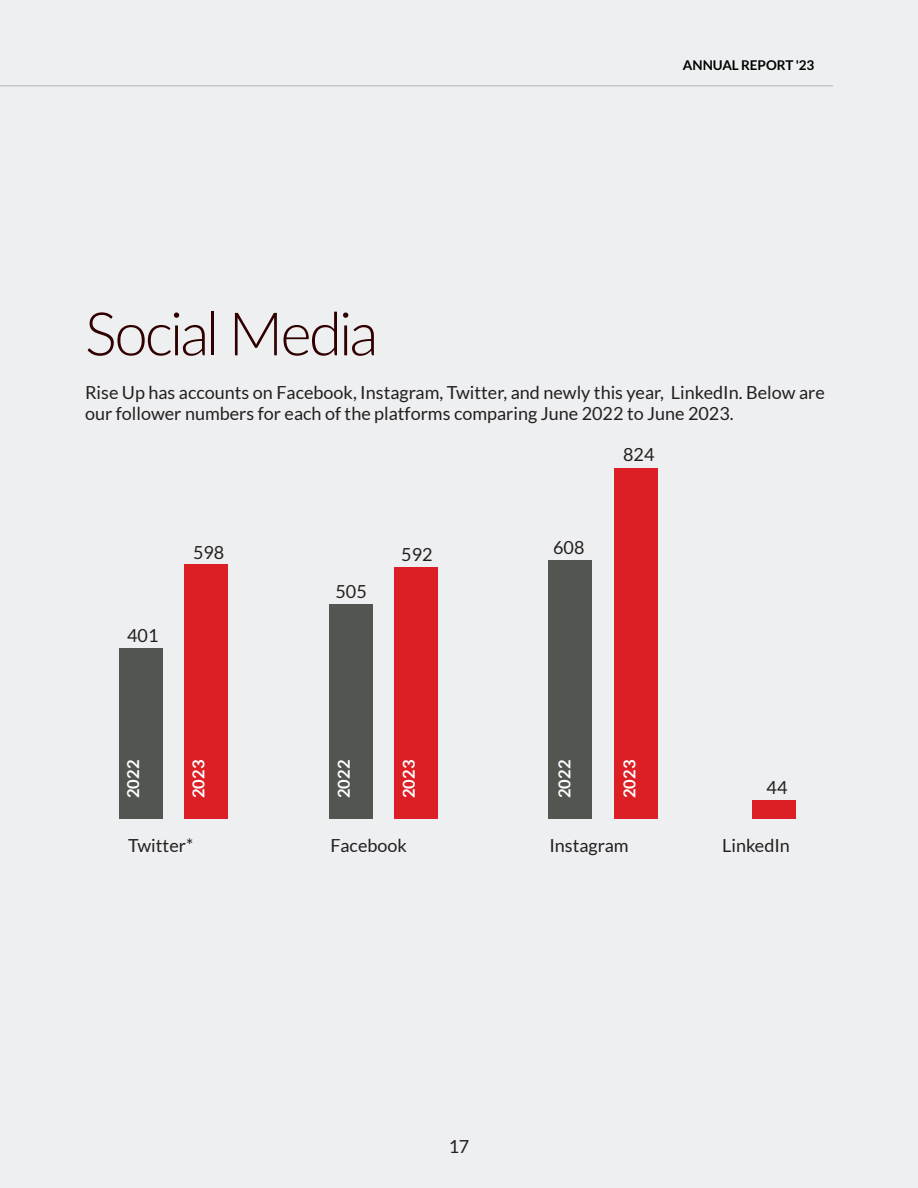
<style>
.page{position:relative;width:918px;height:1188px;background:#edeff0}
.page>*{position:absolute;margin:0;border:0;box-sizing:border-box;transform-origin:0 0}
.Title_7{font:300 60px "Lato";letter-spacing:-.05em;color:#300000}
.Sub_Title_1{font:18px/21px "Lato";color:#231f20}
.Body_Text_Center{font:18px "Lato";color:#231f20}
.Subheader_Text{font:700 16.5px "Lato";color:#fff}
.t1{font:700 13.5px "Lato";color:#000}
</style>
<div class="page">
<hr style="left:0;top:85px;width:833px;height:2px;background:#c7c8ca">
<div style="left:329px;top:604px;width:44px;height:215px;background:#515651"></div>
<div style="left:119px;top:648px;width:44px;height:171px;background:#515651"></div>
<div style="left:752px;top:800px;width:44px;height:19px;background:#db1f25"></div>
<div style="left:548px;top:560px;width:44px;height:259px;background:#515651"></div>
<div style="left:394px;top:567px;width:43px;height:252px;background:#db1f25"></div>
<div style="left:184px;top:565px;width:44px;height:254px;background:#db1f25"></div>
<div style="left:614px;top:469px;width:43px;height:350px;background:#db1f25"></div>
<p class="Title_7" style="left:85px;top:302px;width:294px">Social Media</p>
<p class="t1" style="left:683px;top:57px;width:133px">ANNUAL REPORT '23</p>
<p class="Sub_Title_1" style="left:85px;top:382px;width:741px">Rise Up has accounts on Facebook, Instagram, Twitter, and newly this year, LinkedIn. Below are our follower numbers for each of the platforms comparing June 2022 to June 2023.</p>
<p class="Body_Text_Center" style="left:127px;top:625px;width:33px">401</p>
<p class="Body_Text_Center" style="left:193px;top:542px;width:33px">598</p>
<p class="Body_Text_Center" style="left:336px;top:582px;width:33px">505</p>
<p class="Body_Text_Center" style="left:401px;top:545px;width:33px">592</p>
<p class="Body_Text_Center" style="left:553px;top:537px;width:33px">608</p>
<p class="Body_Text_Center" style="left:623px;top:445px;width:33px">824</p>
<p class="Subheader_Text" style="left:124px;top:798px;width:40px;rotate:-90deg">2022</p>
<p class="Subheader_Text" style="left:334px;top:798px;width:40px;rotate:-90deg">2022</p>
<p class="Subheader_Text" style="left:399px;top:798px;width:40px;rotate:-90deg">2023</p>
<p class="Subheader_Text" style="left:555px;top:798px;width:40px;rotate:-90deg">2022</p>
<p class="Subheader_Text" style="left:189px;top:798px;width:40px;rotate:-90deg">2023</p>
<p class="Subheader_Text" style="left:620px;top:798px;width:40px;rotate:-90deg">2023</p>
<p class="Sub_Title_1" style="left:128px;top:835px;width:67px">Twitter*</p>
<p class="Sub_Title_1" style="left:330px;top:835px;width:78px">Facebook</p>
<p class="Sub_Title_1" style="left:549px;top:835px;width:81px">Instagram</p>
<p class="Body_Text_Center" style="left:767px;top:777px;width:22px">44</p>
<p class="Sub_Title_1" style="left:722px;top:835px;width:69px">LinkedIn</p>
<p class="Sub_Title_1" style="left:449px;top:1136px;width:22px">17</p>
</div>
